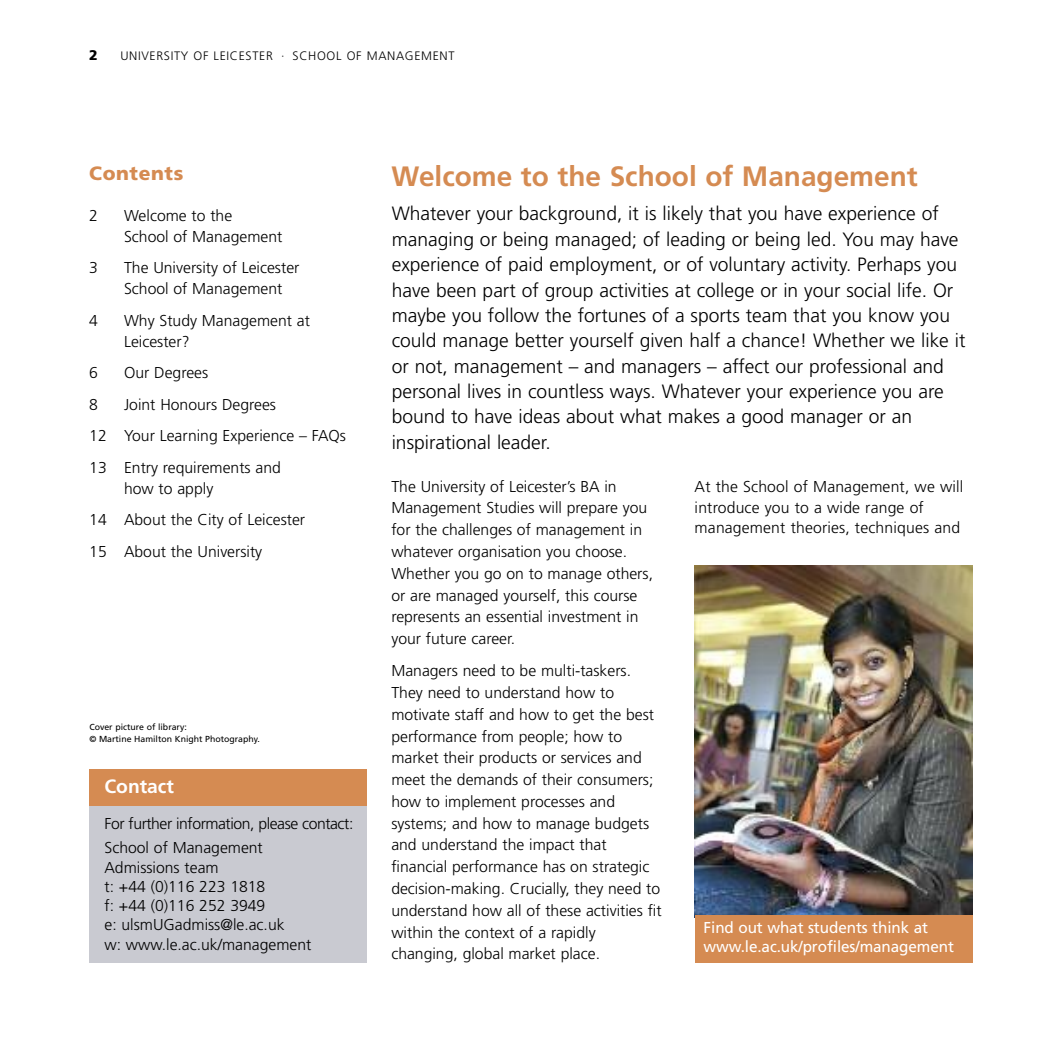
<style>
.page{position:relative;width:1042px;height:1042px;background:#fff}
.page>*{position:absolute;margin:0;border:0;box-sizing:border-box;transform-origin:0 0}
.t1{font:700 28px "Frutiger";color:#d58b52}
.t2{font:300 19.25px/25.4px "Frutiger";color:#000}
.t3{font:900 19.25px "Frutiger";letter-spacing:.03em;color:#d58b52}
.t4{font:700 19.25px "Frutiger";color:#fff}
.t5{font:300 15.75px/21.7px "Frutiger";color:#000}
.t6{font:15.75px/19.2px "Frutiger";letter-spacing:-.005em;color:#fff}
.t7{font:300 15.75px/24.2px "Frutiger";letter-spacing:-.03em;color:#000}
.t8{font:900 14px "Frutiger";color:#000}
.t9{font:300 12.25px "Frutiger";letter-spacing:.055em;color:#000}
.t10{font:8.75px/12.2px "Frutiger";color:#000}
</style>
<div class="page">
<div style="left:90px;top:797px;width:277px;height:165px;background:#c9cad1"></div>
<img style="left:694px;top:566px;width:278px;height:349px">
<div style="left:694px;top:915px;width:278px;height:47px;background:#d58b52"></div>
<div style="left:90px;top:769px;width:277px;height:36px;background:#d58b52"></div>
<p class="t8" style="left:89px;top:49px;width:10px">2</p>
<p class="t9" style="left:120px;top:50px;width:336px">UNIVERSITY OF LEICESTER · SCHOOL OF MANAGEMENT</p>
<h1 class="t1" style="left:391px;top:165px;width:528px">Welcome to the School of Management</h1>
<p class="t2" style="left:392px;top:202px;width:575px">Whatever your background, it is likely that you have experience of managing or being managed; of leading or being led. You may have experience of paid employment, or of voluntary activity. Perhaps you have been part of group activities at college or in your social life. Or maybe you follow the fortunes of a sports team that you know you could manage better yourself given half a chance! Whether we like it or not, management – and managers – affect our professional and personal lives in countless ways. Whatever your experience you are bound to have ideas about what makes a good manager or an inspirational leader.</p>
<p class="t5" style="left:694px;top:477px;width:270px;line-height:20.8px">At the School of Management, we will introduce you to a wide range of management theories, techniques and</p>
<p class="t3" style="left:89px;top:165px;width:95px">Contents</p>
<p class="t5" style="left:89px;top:206px;width:10px">2</p>
<p class="t5" style="left:124px;top:206px;width:160px;line-height:21px">Welcome to the<br>School of Management</p>
<p class="t5" style="left:89px;top:258px;width:10px">3</p>
<p class="t5" style="left:124px;top:259px;width:177px;line-height:21px">The University of Leicester<br>School of Management</p>
<p class="t5" style="left:89px;top:311px;width:10px">4</p>
<p class="t5" style="left:124px;top:311px;width:187px;line-height:21px">Why Study Management at<br>Leicester?</p>
<p class="t5" style="left:89px;top:363px;width:10px">6</p>
<p class="t5" style="left:124px;top:363px;width:86px">Our Degrees</p>
<p class="t5" style="left:89px;top:395px;width:10px">8</p>
<p class="t5" style="left:89px;top:390px;width:258px;line-height:31.5px;text-indent:35px">Joint Honours Degrees<br>12 Your Learning Experience – FAQs<br>13 Entry requirements and</p>
<p class="t5" style="left:89px;top:474px;width:217px;line-height:31.5px;text-indent:35px">how to apply<br>14 About the City of Leicester<br>15 About the University</p>
<p class="t5" style="left:391px;top:476px;width:263px">The University of Leicester’s BA in Management Studies will prepare you for the challenges of management in whatever organisation you choose.<br>Whether you go on to manage others, or are managed yourself, this course represents an essential investment in your future career.</p>
<p class="t5" style="left:391px;top:661px;width:272px">Managers need to be multi-taskers.<br>They need to understand how to motivate staff and how to get the best performance from people; how to market their products or services and meet the demands of their consumers; how to implement processes and systems; and how to manage budgets and understand the impact that financial performance has on strategic decision-making. Crucially, they need to understand how all of these activities fit within the context of a rapidly changing, global market place.</p>
<p class="t10" style="left:89px;top:721px;width:172px">Cover picture of library:<br>© Martine Hamilton Knight Photography.</p>
<p class="t4" style="left:104px;top:779px;width:71px">Contact</p>
<p class="t7" style="left:104px;top:812px;width:250px">For further information, please contact:<br>School of Management</p>
<p class="t5" style="left:104px;top:858px;width:208px;line-height:19.2px">Admissions team<br>t: +44 (0)116 223 1818<br>f: +44 (0)116 252 3949<br>e: ulsmUGadmiss@le.ac.uk<br>w: www.le.ac.uk/management</p>
<p class="t6" style="left:703px;top:919px;width:252px">Find out what students think at www.le.ac.uk/profiles/management</p>
</div>
